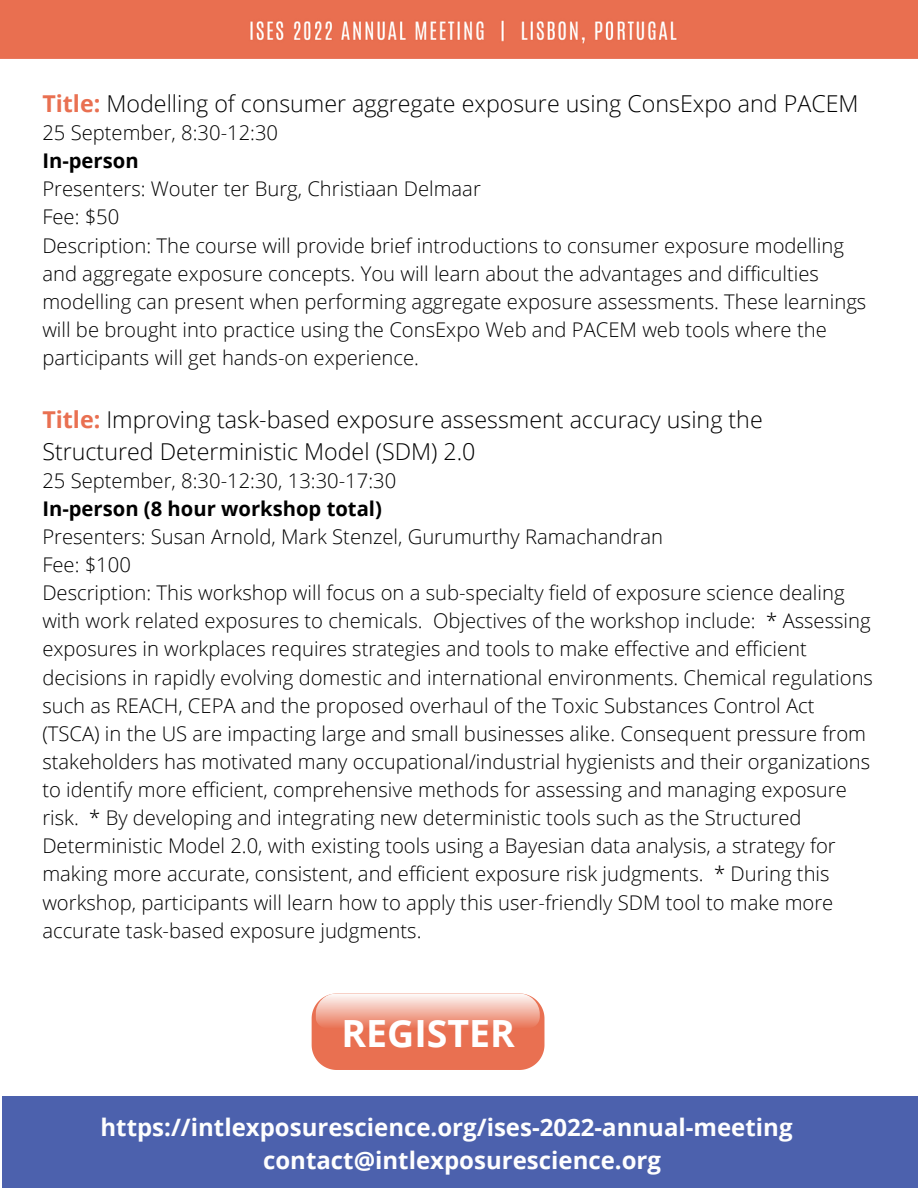
<style>
.page{position:relative;width:918px;height:1188px;background:#fff}
.page>*{position:absolute;margin:0;border:0;box-sizing:border-box;transform-origin:0 0}
.t1{font:700 37.5px "Open Sans";color:#fff}
.t2{font:700 24px/32.7px "Open Sans";color:#fefefe}
.t3{font:300 23.25px/31.5px "Open Sans";color:#000}
.t4{font:300 20.25px/28.2px "Open Sans";color:#000}
.t5{font:700 20.25px "Open Sans";color:#000}
.s1{font-weight:700;color:#e97051}
</style>
<div class="page">
<img style="left:0;top:0;width:918px;height:59px">
<div style="left:2px;top:1096px;width:916px;height:92px;background:#4c61ad"></div>
<svg style="left:312px;top:993px;width:232px;height:77px;background:#ed927a"></svg>
<p class="t3" style="left:42px;top:87px;width:818px"><span class="s1">Title:</span> Modelling of consumer aggregate exposure using ConsExpo and PACEM</p>
<p class="t4" style="left:42px;top:118px;width:237px">25 September, 8:30-12:30</p>
<p class="t5" style="left:42px;top:147px;width:98px">In-person</p>
<p class="t4" style="left:42px;top:174px;width:440px">Presenters: Wouter ter Burg, Christiaan Delmaar</p>
<p class="t4" style="left:42px;top:202px;width:79px">Fee: $50</p>
<p class="t4" style="left:42px;top:231px;width:826px">Description: The course will provide brief introductions to consumer exposure modelling and aggregate exposure concepts. You will learn about the advantages and difficulties modelling can present when performing aggregate exposure assessments. These learnings will be brought into practice using the ConsExpo Web and PACEM web tools where the participants will get hands-on experience.</p>
<p class="t3" style="left:42px;top:403px;width:722px"><span class="s1">Title:</span> Improving task-based exposure assessment accuracy using the<br>Structured Deterministic Model (SDM) 2.0</p>
<p class="t4" style="left:42px;top:466px;width:355px">25 September, 8:30-12:30, 13:30-17:30</p>
<p class="t5" style="left:42px;top:494px;width:341px">In-person (8 hour workshop total)</p>
<p class="t4" style="left:42px;top:522px;width:622px">Presenters: Susan Arnold, Mark Stenzel, Gurumurthy Ramachandran</p>
<p class="t4" style="left:42px;top:550px;width:90px">Fee: $100</p>
<p class="t4" style="left:42px;top:578px;width:832px">Description: This workshop will focus on a sub-specialty field of exposure science dealing with work related exposures to chemicals. Objectives of the workshop include: * Assessing exposures in workplaces requires strategies and tools to make effective and efficient decisions in rapidly evolving domestic and international environments. Chemical regulations such as REACH, CEPA and the proposed overhaul of the Toxic Substances Control Act (TSCA) in the US are impacting large and small businesses alike. Consequent pressure from stakeholders has motivated many occupational/industrial hygienists and their organizations to identify more efficient, comprehensive methods for assessing and managing exposure risk. * By developing and integrating new deterministic tools such as the Structured Deterministic Model 2.0, with existing tools using a Bayesian data analysis, a strategy for making more accurate, consistent, and efficient exposure risk judgments. * During this workshop, participants will learn how to apply this user-friendly SDM tool to make more accurate task-based exposure judgments.</p>
<p class="t1" style="left:341px;top:1007px;width:175px">REGISTER</p>
<p class="t2" style="left:263px;top:1110px;width:531px;text-indent:-163px">https://intlexposurescience.org/ises-2022-annual-meeting contact@intlexposurescience.org</p>
</div>
